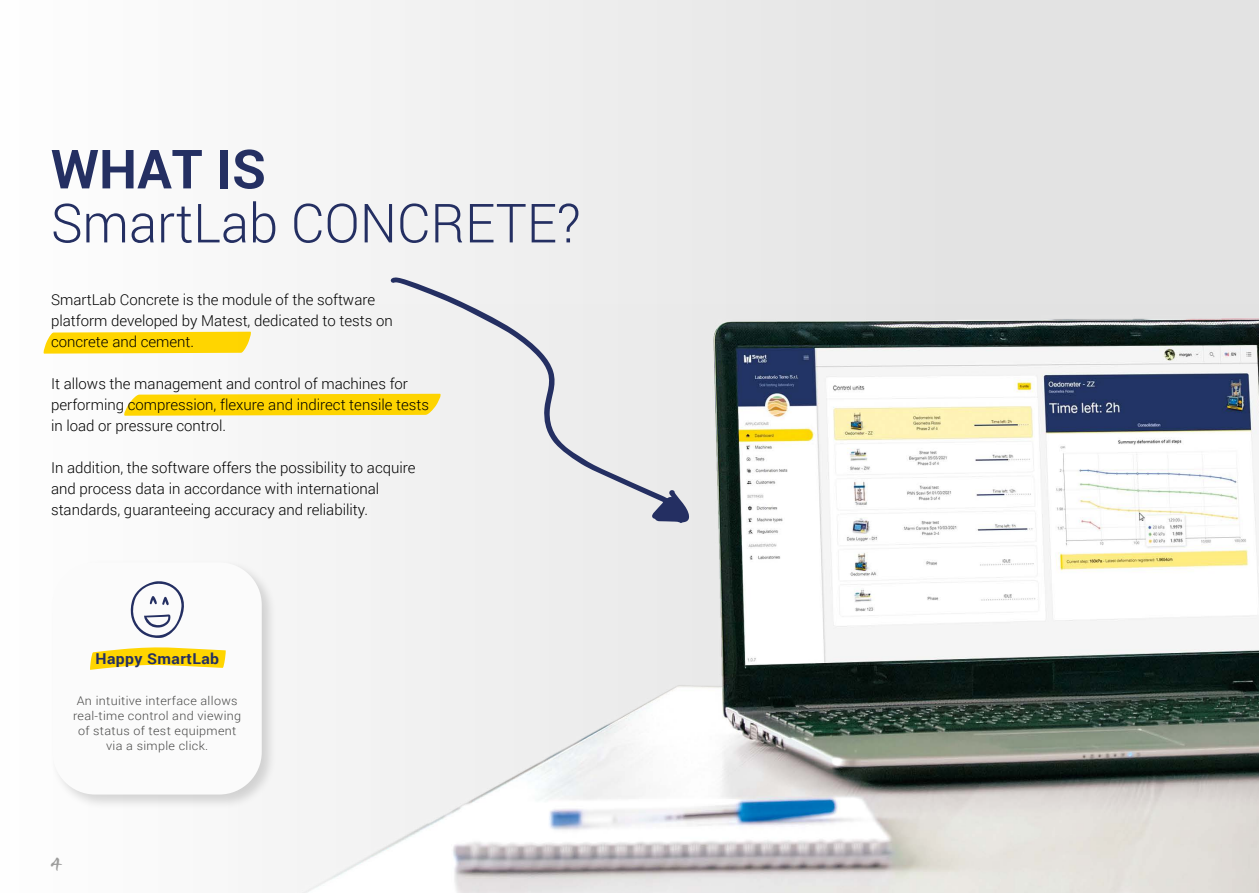
<style>
.page{position:relative;width:1259px;height:893px;background:#fff}
.page>*{position:absolute;margin:0;border:0;box-sizing:border-box;transform-origin:0 0}
.t1{font:300 54px "Roboto";color:#242f62}
.t2{font:700 54px "Roboto";color:#242f62}
.t3{font:24px "Gizmo";color:#9d9d9c}
.t4{font:300 15px/21px "Roboto";color:#000}
.t5{font:700 15px "Roboto";letter-spacing:.025em;color:#242f62;scale:1.05 1}
.t6{font:300 12px/15px "Roboto";letter-spacing:.025em;color:#4a4a49;text-align:center;scale:1.05 1}
</style>
<div class="page">
<div style="left:0;top:0;width:1259px;height:893px;background:linear-gradient(to right,#fcfcfc,#dedede)"></div>
<svg style="left:122px;top:394px;width:116px;height:22px;background:#fed819"></svg>
<svg style="left:42px;top:332px;width:196px;height:22px;background:#fed711"></svg>
<img style="left:238px;top:304px;width:1021px;height:589px">
<div style="left:390px;top:277px;width:299px;height:246px;background:#eee"></div>
<div style="left:50px;top:559px;width:227px;height:251px;background:#000;opacity:.15"></div>
<div style="left:53px;top:562px;width:209px;height:232px;background:#fbfbfb;border-radius:43px"></div>
<svg style="left:90px;top:647px;width:136px;height:23px"></svg>
<svg style="left:130px;top:581px;width:54px;height:57px"></svg>
<h1 class="t2" style="left:51px;top:131px;width:216px">WHAT IS</h1>
<h1 class="t1" style="left:51px;top:186px;width:531px">SmartLab CONCRETE?</h1>
<p class="t4" style="left:51px;top:289px;width:343px">SmartLab Concrete is the module of the software platform developed by Matest, dedicated to tests on concrete and cement.</p>
<p class="t4" style="left:51px;top:373px;width:380px">It allows the management and control of machines for performing compression, flexure and indirect tensile tests in load or pressure control.</p>
<p class="t4" style="left:51px;top:457px;width:366px">In addition, the software offers the possibility to acquire and process data in accordance with international standards, guaranteeing accuracy and reliability.</p>
<p class="t5" style="left:96px;top:648px;width:119px">Happy SmartLab</p>
<p class="t6" style="left:73px;top:693px;width:162px">An intuitive interface allows real-time control and viewing of status of test equipment via a simple click.</p>
<h2 class="t3" style="left:50px;top:845px;width:13px">4</h2>
</div>
